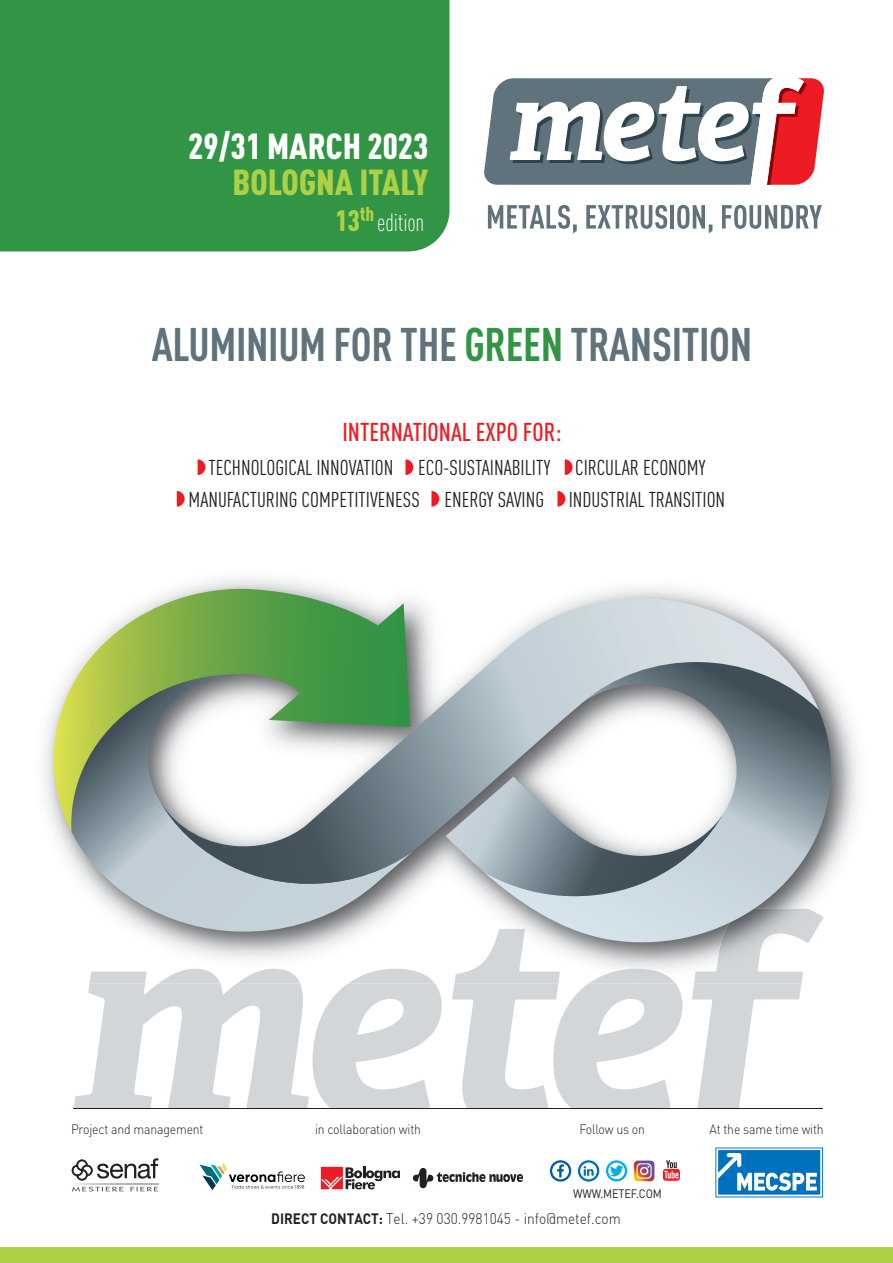
<style>
.page{position:relative;width:893px;height:1263px;background:#fff}
.page>*{position:absolute;margin:0;border:0;box-sizing:border-box;transform-origin:0 0}
.t1{font:700 condensed 46.5px "DIN Pro";letter-spacing:-.01em;color:#60737d}
.t2{font:900 condensed 35.7px "DIN Pro";color:#fff}
.t3{font:900 condensed 35.7px "DIN Pro";color:#add146}
.t4{font:500 condensed 25.5px "DIN Pro";color:#ed1c24}
.t5{font:300 condensed 24.6px "DIN Pro";letter-spacing:-.005em;color:#fff}
.t6{font:condensed 21.15px/31.5px "DIN Pro";color:#231f20;text-align:center}
.t7{font:300 15.3px "DIN";color:#231f20;scale:.9 1}
.t8{font:300 13.5px "DIN";letter-spacing:-.015em;color:#231f20;scale:.91 1}
.t9{font:12.15px "DIN";letter-spacing:-.015em;color:#231f20;scale:.91 1}
.s1{font-weight:900;font-size:29.1px;color:#add146}
.s2{color:#329445}
.s3{font-weight:700;font-size:14.85px}
</style>
<div class="page">
<svg style="left:74px;top:984px;width:368px;height:124px"></svg>
<svg style="left:452px;top:984px;width:230px;height:124px"></svg>
<svg style="left:692px;top:984px;width:109px;height:124px"></svg>
<img style="left:90px;top:969px;width:210px;height:15px">
<img style="left:348px;top:969px;width:87px;height:15px">
<img style="left:454px;top:945px;width:106px;height:39px">
<img style="left:588px;top:969px;width:88px;height:15px">
<img style="left:694px;top:945px;width:109px;height:39px">
<svg style="left:71px;top:832px;width:344px;height:101px"></svg>
<svg style="left:484px;top:661px;width:347px;height:284px;background:#bfc8cc"></svg>
<svg style="left:53px;top:589px;width:357px;height:243px"></svg>
<svg style="left:161px;top:598px;width:658px;height:286px"></svg>
<svg style="left:75px;top:1183px;width:83px;height:2px"></svg>
<svg style="left:72px;top:1158px;width:86px;height:23px"></svg>
<svg style="left:72px;top:1187px;width:52px;height:4px"></svg>
<svg style="left:130px;top:1187px;width:28px;height:4px"></svg>
<svg style="left:412px;top:1168px;width:111px;height:20px"></svg>
<svg style="left:321px;top:1167px;width:79px;height:22px"></svg>
<svg style="left:550px;top:1160px;width:21px;height:21px"></svg>
<svg style="left:578px;top:1160px;width:21px;height:21px"></svg>
<svg style="left:634px;top:1160px;width:20px;height:21px"></svg>
<svg style="left:606px;top:1160px;width:21px;height:21px"></svg>
<svg style="left:663px;top:1160px;width:17px;height:21px"></svg>
<svg style="left:715px;top:1147px;width:108px;height:50px"></svg>
<svg style="left:198px;top:459px;width:7px;height:16px"></svg>
<svg style="left:177px;top:491px;width:8px;height:16px"></svg>
<svg style="left:431px;top:491px;width:8px;height:16px"></svg>
<svg style="left:557px;top:491px;width:8px;height:16px"></svg>
<svg style="left:405px;top:459px;width:8px;height:16px"></svg>
<svg style="left:565px;top:459px;width:8px;height:16px"></svg>
<div style="left:0;top:0;width:449px;height:251px;background:#329445"></div>
<div style="left:0;top:1247px;width:893px;height:16px;background:#add146"></div>
<hr style="left:73px;top:1108px;width:749px;height:1px;background:#231f20">
<svg style="left:199px;top:1163px;width:106px;height:27px"></svg>
<svg style="left:484px;top:78px;width:340px;height:107px"></svg>
<svg style="left:488px;top:205px;width:89px;height:28px"></svg>
<svg style="left:586px;top:205px;width:81px;height:24px"></svg>
<hr style="left:670px;top:205px;width:4px;height:24px;background:#60737d">
<svg style="left:677px;top:205px;width:35px;height:28px"></svg>
<svg style="left:722px;top:205px;width:100px;height:24px"></svg>
<h2 class="t2" style="left:188px;top:125px;width:242px">29/31 MARCH 2023</h2>
<h2 class="t3" style="left:232px;top:161px;width:197px">BOLOGNA ITALY</h2>
<p class="t5" style="left:335px;top:208px;width:91px"><span class="s1">13</span><sup>th</sup> edition</p>
<h1 class="t1" style="left:152px;top:328px;width:602px">ALUMINIUM FOR THE <span class="s2">GREEN</span> TRANSITION</h1>
<p class="t4" style="left:342px;top:418px;width:221px">INTERNATIONAL EXPO FOR:</p>
<p class="t6" style="left:189px;top:454px;width:538px">TECHNOLOGICAL INNOVATION ECO-SUSTAINABILITY CIRCULAR ECONOMY<br>MANUFACTURING COMPETITIVENESS ENERGY SAVING INDUSTRIAL TRANSITION</p>
<p class="t8" style="left:71px;top:1124px;width:147px">Project and management</p>
<p class="t8" style="left:315px;top:1124px;width:118px">in collaboration with</p>
<p class="t8" style="left:579px;top:1124px;width:74px">Follow us on</p>
<p class="t9" style="left:573px;top:1186px;width:99px">WWW.METEF.COM</p>
<p class="t7" style="left:271px;top:1213px;width:390px"><span class="s3">DIRECT CONTACT:</span> Tel. +39 030.9981045 - info@metef.com</p>
<p class="t8" style="left:709px;top:1124px;width:127px">At the same time with</p>
</div>
